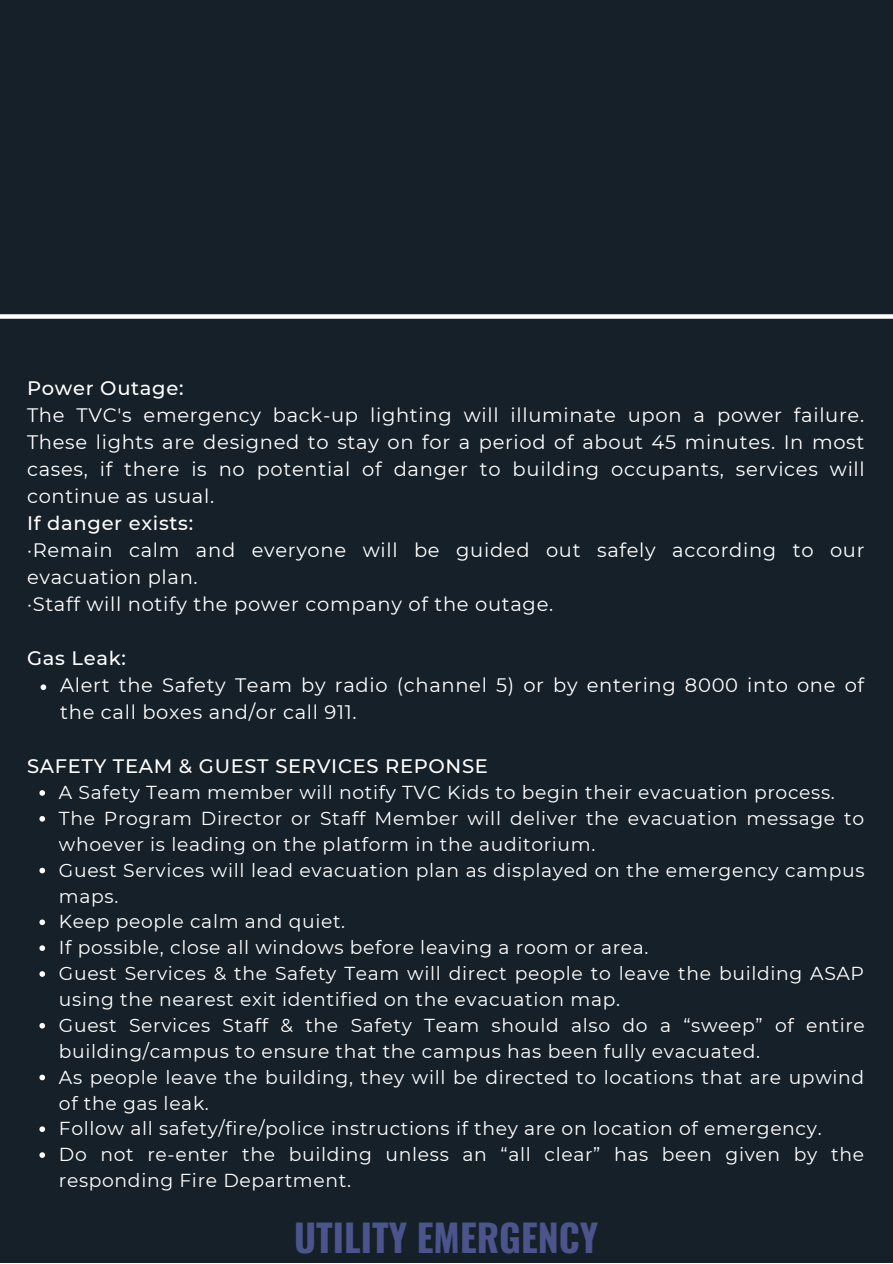
<style>
.page{position:relative;width:893px;height:1264px;background:#fff}
.page>*{position:absolute;margin:0;border:0;box-sizing:border-box;transform-origin:0 0}
.t1{font:700 37.5px "Oswald";color:#4b548b}
.t2{font:19.5px/27px "Montserrat";letter-spacing:.035em;color:#fff}
.t3{font:500 19.5px "Montserrat";letter-spacing:.035em;color:#fff}
.t4{font:18.75px/25.8px "Montserrat";letter-spacing:.035em;color:#fff}
</style>
<div class="page">
<div style="left:0;top:0;width:892px;height:1262px;background:#162029"></div>
<div style="left:0;top:314px;width:892px;height:5px;background:#fff"></div>
<svg style="left:41px;top:684px;width:5px;height:6px"></svg>
<svg style="left:39px;top:790px;width:6px;height:5px"></svg>
<svg style="left:39px;top:816px;width:6px;height:5px"></svg>
<svg style="left:39px;top:867px;width:6px;height:6px"></svg>
<svg style="left:39px;top:919px;width:6px;height:6px"></svg>
<svg style="left:39px;top:945px;width:6px;height:6px"></svg>
<svg style="left:39px;top:971px;width:6px;height:5px"></svg>
<svg style="left:39px;top:1023px;width:6px;height:5px"></svg>
<svg style="left:39px;top:1074px;width:6px;height:6px"></svg>
<svg style="left:39px;top:1126px;width:6px;height:5px"></svg>
<svg style="left:39px;top:1152px;width:6px;height:5px"></svg>
<p class="t3" style="left:27px;top:376px;width:158px">Power Outage:</p>
<p class="t2" style="left:27px;top:402px;width:839px;text-align:justify">The TVC's emergency back-up lighting will illuminate upon a power failure.<br>These lights are designed to stay on for a period of about 45 minutes. In most cases, if there is no potential of danger to building occupants, services will continue as usual.</p>
<p class="t3" style="left:27px;top:511px;width:167px">If danger exists:</p>
<p class="t2" style="left:27px;top:537px;width:838px">·Remain calm and everyone will be guided out safely according to our evacuation plan.</p>
<p class="t2" style="left:27px;top:591px;width:527px">·Staff will notify the power company of the outage.</p>
<p class="t3" style="left:27px;top:646px;width:100px">Gas Leak:</p>
<p class="t2" style="left:60px;top:671px;width:805px">Alert the Safety Team by radio (channel 5) or by entering 8000 into one of the call boxes and/or call 911.</p>
<p class="t3" style="left:27px;top:754px;width:462px">SAFETY TEAM &amp; GUEST SERVICES REPONSE</p>
<p class="t4" style="left:59px;top:779px;width:777px">A Safety Team member will notify TVC Kids to begin their evacuation process.</p>
<p class="t4" style="left:59px;top:805px;width:806px">The Program Director or Staff Member will deliver the evacuation message to whoever is leading on the platform in the auditorium.</p>
<p class="t4" style="left:59px;top:857px;width:807px">Guest Services will lead evacuation plan as displayed on the emergency campus maps.</p>
<p class="t4" style="left:59px;top:908px;width:288px">Keep people calm and quiet.</p>
<p class="t4" style="left:59px;top:934px;width:591px">If possible, close all windows before leaving a room or area.</p>
<p class="t4" style="left:59px;top:960px;width:806px">Guest Services &amp; the Safety Team will direct people to leave the building ASAP using the nearest exit identified on the evacuation map.</p>
<p class="t4" style="left:59px;top:1012px;width:807px">Guest Services Staff &amp; the Safety Team should also do a “sweep” of entire building/campus to ensure that the campus has been fully evacuated.</p>
<p class="t4" style="left:59px;top:1064px;width:806px">As people leave the building, they will be directed to locations that are upwind of the gas leak.</p>
<p class="t4" style="left:59px;top:1115px;width:764px">Follow all safety/fire/police instructions if they are on location of emergency.</p>
<p class="t4" style="left:59px;top:1141px;width:806px">Do not re-enter the building unless an “all clear” has been given by the responding Fire Department.</p>
<p class="t1" style="left:294px;top:1208px;width:306px">UTILITY EMERGENCY</p>
</div>
